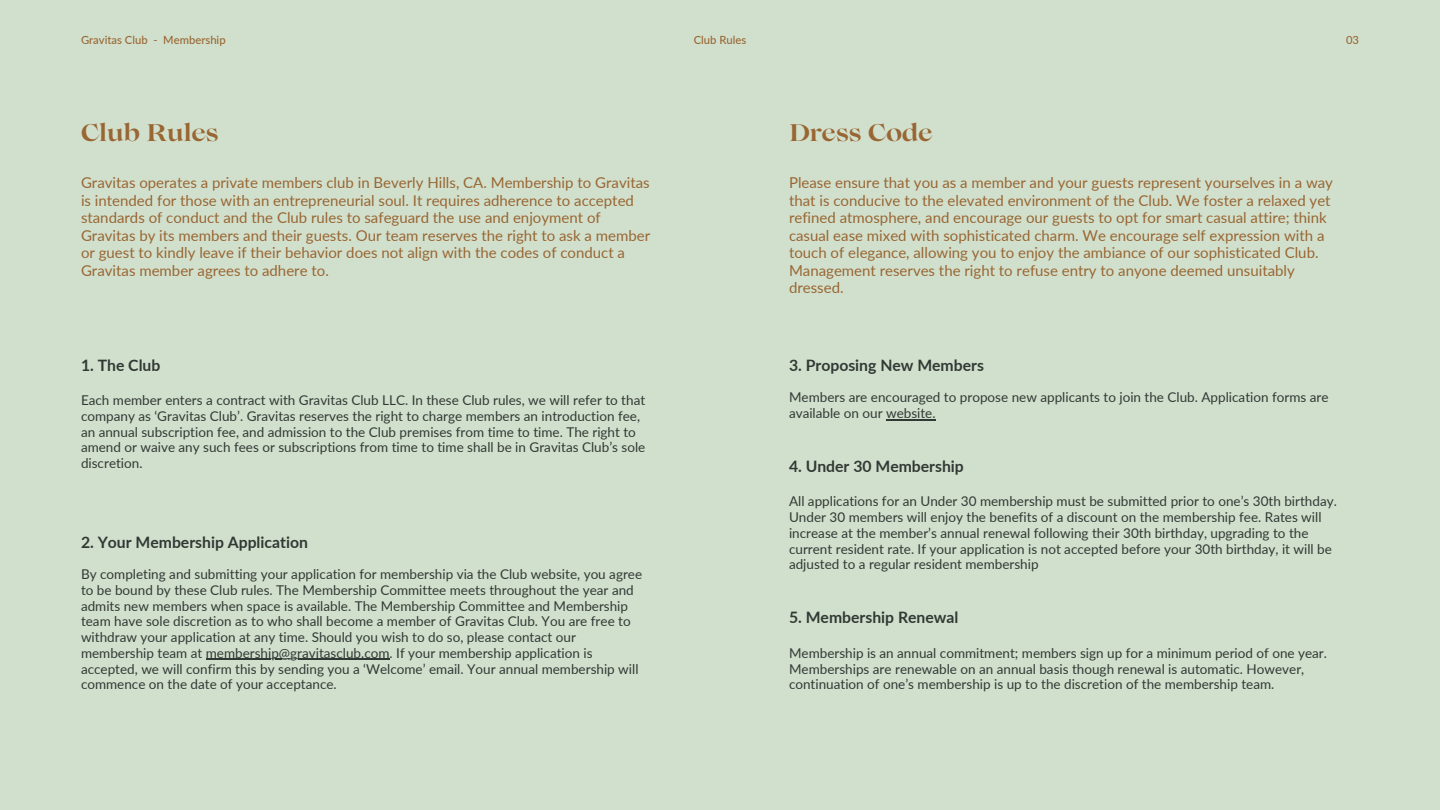
<style>
.page{position:relative;width:1440px;height:810px;background:#d1e0cd}
.page>*{position:absolute;margin:0;border:0;box-sizing:border-box;transform-origin:0 0}
.t1{font:700 24px "Lovelace";color:#963}
.t2{font:700 15.75px "Lato";color:#313934}
.t3{font:15px/17.4px "Lato";color:#963}
.t4{font:13.5px/15.8px "Lato";color:#313934}
.t5{font:500 11.25px "Lato";color:#963}
</style>
<div class="page">
<hr style="left:886px;top:419px;width:50px;height:1px;background:#313934">
<hr style="left:206px;top:659px;width:184px;height:1px;background:#313934">
<h3 class="t5" style="left:81px;top:33px;width:146px">Gravitas Club - Membership</h3>
<h3 class="t5" style="left:694px;top:33px;width:54px">Club Rules</h3>
<h1 class="t5" style="left:1346px;top:33px;width:15px">03</h1>
<p class="t1" style="left:81px;top:123px;width:139px">Club Rules</p>
<p class="t1" style="left:789px;top:123px;width:145px">Dress Code</p>
<p class="t3" style="left:81px;top:174px;width:571px">Gravitas operates a private members club in Beverly Hills, CA. Membership to Gravitas is intended for those with an entrepreneurial soul. It requires adherence to accepted standards of conduct and the Club rules to safeguard the use and enjoyment of Gravitas by its members and their guests. Our team reserves the right to ask a member or guest to kindly leave if their behavior does not align with the codes of conduct a Gravitas member agrees to adhere to.</p>
<h1 class="t3" style="left:789px;top:174px;width:545px">Please ensure that you as a member and your guests represent yourselves in a way that is conducive to the elevated environment of the Club. We foster a relaxed yet refined atmosphere, and encourage our guests to opt for smart casual attire; think casual ease mixed with sophisticated charm. We encourage self expression with a touch of elegance, allowing you to enjoy the ambiance of our sophisticated Club.<br>Management reserves the right to refuse entry to anyone deemed unsuitably dressed.</h1>
<h2 class="t2" style="left:81px;top:355px;width:81px">1. The Club</h2>
<h4 class="t4" style="left:81px;top:392px;width:566px">Each member enters a contract with Gravitas Club LLC. In these Club rules, we will refer to that company as ‘Gravitas Club’. Gravitas reserves the right to charge members an introduction fee, an annual subscription fee, and admission to the Club premises from time to time. The right to amend or waive any such fees or subscriptions from time to time shall be in Gravitas Club’s sole discretion.</h4>
<h2 class="t2" style="left:81px;top:532px;width:228px">2. Your Membership Application</h2>
<h4 class="t4" style="left:81px;top:566px;width:563px">By completing and submitting your application for membership via the Club website, you agree to be bound by these Club rules. The Membership Committee meets throughout the year and admits new members when space is available. The Membership Committee and Membership team have sole discretion as to who shall become a member of Gravitas Club. You are free to withdraw your application at any time. Should you wish to do so, please contact our membership team at membership@gravitasclub.com. If your membership application is</h4>
<h2 class="t4" style="left:81px;top:660px;width:559px">accepted, we will confirm this by sending you a ‘Welcome’ email. Your annual membership will commence on the date of your acceptance.</h2>
<h2 class="t2" style="left:789px;top:355px;width:196px">3. Proposing New Members</h2>
<h4 class="t4" style="left:789px;top:389px;width:541px">Members are encouraged to propose new applicants to join the Club. Application forms are available on our website.</h4>
<h4 class="t2" style="left:789px;top:457px;width:176px">4. Under 30 Membership</h4>
<h2 class="t4" style="left:789px;top:493px;width:549px">All applications for an Under 30 membership must be submitted prior to one’s 30th birthday.<br>Under 30 members will enjoy the benefits of a discount on the membership fee. Rates will increase at the member’s annual renewal following their 30th birthday, upgrading to the current resident rate. If your application is not accepted before your 30th birthday, it will be adjusted to a regular resident membership</h2>
<h4 class="t2" style="left:789px;top:608px;width:171px">5. Membership Renewal</h4>
<p class="t4" style="left:789px;top:645px;width:540px">Membership is an annual commitment; members sign up for a minimum period of one year.<br>Memberships are renewable on an annual basis though renewal is automatic. However, continuation of one’s membership is up to the discretion of the membership team.</p>
</div>
